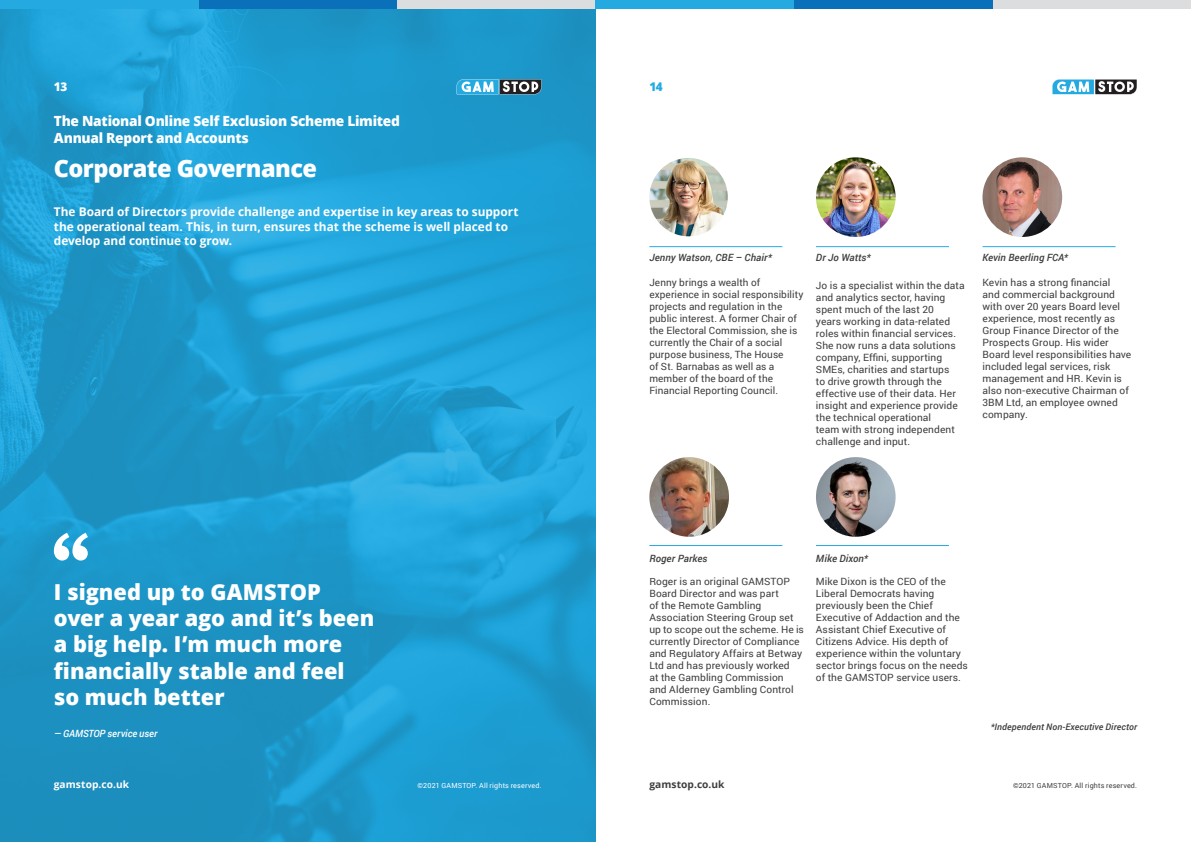
<style>
.page{position:relative;width:1191px;height:842px;background:#fff}
.page>*{position:absolute;margin:0;border:0;box-sizing:border-box;transform-origin:0 0}
.t1{font:800 24px "Open Sans";letter-spacing:-.025em;color:#fff}
.t2{font:800 22px/26.4px "Open Sans";color:#fff}
.t3{font:800 14px "Open Sans";letter-spacing:-.02em;color:#fff}
.t4{font:700 12px/14.4px "Open Sans";letter-spacing:-.005em;color:#fff}
.t5{font:800 12px "Open Sans";color:#fff}
.t6{font:800 12px "Open Sans";color:#24aae1}
.t7{font:10px/12px "Roboto";letter-spacing:.005em;color:#3e3e3f}
.t8{font:italic 500 10px "Roboto";letter-spacing:.01em;color:#3e3e3f}
.t9{font:italic 500 10px "Roboto";letter-spacing:-.005em;color:#fff}
.t10{font:700 10px "Open Sans";color:#fff}
.t11{font:700 10px "Open Sans";color:#3e3e3f}
.t12{font:italic 500 9px "Roboto";letter-spacing:.015em;color:#3e3e3f}
.t13{font:7px "Roboto";letter-spacing:.02em;color:#fff}
.t14{font:7px "Roboto";letter-spacing:.02em;color:#3e3e3f}
</style>
<div class="page">
<div style="left:397px;top:0;width:198px;height:9px;background:#dcdddf"></div>
<div style="left:198px;top:0;width:199px;height:9px;background:#0970b9"></div>
<div style="left:0;top:0;width:198px;height:9px;background:#24aae1"></div>
<div style="left:992px;top:0;width:199px;height:9px;background:#dcdddf"></div>
<div style="left:794px;top:0;width:198px;height:9px;background:#0970b9"></div>
<div style="left:595px;top:0;width:199px;height:9px;background:#24aae1"></div>
<img style="left:0;top:9px;width:595px;height:833px">
<hr style="left:649px;top:246px;width:133px;height:1px;background:#24aae1">
<hr style="left:649px;top:545px;width:133px;height:1px;background:#24aae1">
<hr style="left:816px;top:246px;width:133px;height:1px;background:#24aae1">
<hr style="left:816px;top:545px;width:133px;height:1px;background:#24aae1">
<hr style="left:982px;top:246px;width:133px;height:1px;background:#24aae1">
<img style="left:816px;top:157px;width:79px;height:80px;border-radius:40px">
<img style="left:816px;top:457px;width:79px;height:80px;border-radius:40px">
<img style="left:982px;top:157px;width:80px;height:80px;border-radius:40px">
<img style="left:649px;top:158px;width:78px;height:78px;border-radius:39px">
<img style="left:649px;top:457px;width:80px;height:80px;border-radius:40px">
<svg style="left:54px;top:533px;width:34px;height:27px"></svg>
<svg style="left:1052px;top:79px;width:85px;height:15px"></svg>
<svg style="left:456px;top:79px;width:85px;height:15px"></svg>
<p class="t5" style="left:54px;top:78px;width:15px">13</p>
<p class="t6" style="left:649px;top:78px;width:15px">14</p>
<p class="t3" style="left:54px;top:110px;width:348px">The National Online Self Exclusion Scheme Limited</p>
<p class="t3" style="left:54px;top:127px;width:197px">Annual Report and Accounts</p>
<p class="t1" style="left:54px;top:150px;width:265px">Corporate Governance</p>
<p class="t4" style="left:54px;top:205px;width:466px">The Board of Directors provide challenge and expertise in key areas to support the operational team. This, in turn, ensures that the scheme is well placed to develop and continue to grow.</p>
<p class="t2" style="left:54px;top:577px;width:322px">I signed up to GAMSTOP over a year ago and it’s been a big help. I’m much more financially stable and feel so much better</p>
<p class="t9" style="left:54px;top:726px;width:105px">― GAMSTOP service user</p>
<p class="t8" style="left:649px;top:250px;width:124px">Jenny Watson, CBE – Chair*</p>
<p class="t7" style="left:649px;top:276px;width:156px">Jenny brings a wealth of experience in social responsibility projects and regulation in the public interest. A former Chair of the Electoral Commission, she is</p>
<p class="t7" style="left:649px;top:336px;width:134px">currently the Chair of a social</p>
<p class="t7" style="left:649px;top:348px;width:136px">purpose business, The House</p>
<p class="t7" style="left:649px;top:360px;width:130px">of St. Barnabas as well as a member of the board of the<br>Financial Reporting Council.</p>
<p class="t8" style="left:816px;top:250px;width:56px">Dr Jo Watts*</p>
<p class="t7" style="left:816px;top:279px;width:150px">Jo is a specialist within the data and analytics sector, having spent much of the last 20<br>years working in data-related roles within financial services.<br>She now runs a data solutions company, Effini, supporting<br>SMEs, charities and startups<br>to drive growth through the effective use of their data. Her insight and experience provide the technical operational<br>team with strong independent challenge and input.</p>
<p class="t8" style="left:982px;top:250px;width:87px">Kevin Beerling FCA*</p>
<p class="t7" style="left:982px;top:276px;width:150px">Kevin has a strong financial<br>and commercial background with over 20 years Board level experience, most recently as<br>Group Finance Director of the<br>Prospects Group. His wider<br>Board level responsibilities have included legal services, risk management and HR. Kevin is also non-executive Chairman of<br>3BM Ltd, an employee owned company.</p>
<p class="t8" style="left:649px;top:551px;width:60px">Roger Parkes</p>
<p class="t8" style="left:816px;top:551px;width:54px">Mike Dixon*</p>
<p class="t7" style="left:649px;top:575px;width:156px">Roger is an original GAMSTOP<br>Board Director and was part<br>of the Remote Gambling<br>Association Steering Group set up to scope out the scheme. He is currently Director of Compliance and Regulatory Affairs at Betway<br>Ltd and has previously worked<br>at the Gambling Commission<br>and Alderney Gambling Control<br>Commission.</p>
<p class="t7" style="left:816px;top:575px;width:153px">Mike Dixon is the CEO of the<br>Liberal Democrats having previously been the Chief<br>Executive of Addaction and the<br>Assistant Chief Executive of<br>Citizens Advice. His depth of experience within the voluntary sector brings focus on the needs of the GAMSTOP service users.</p>
<p class="t12" style="left:990px;top:720px;width:148px">*Independent Non-Executive Director</p>
<p class="t10" style="left:54px;top:777px;width:77px">gamstop.co.uk</p>
<p class="t13" style="left:417px;top:781px;width:126px">©2021 GAMSTOP. All rights reserved.</p>
<p class="t11" style="left:649px;top:777px;width:77px">gamstop.co.uk</p>
<p class="t14" style="left:1013px;top:781px;width:126px">©2021 GAMSTOP. All rights reserved.</p>
</div>
